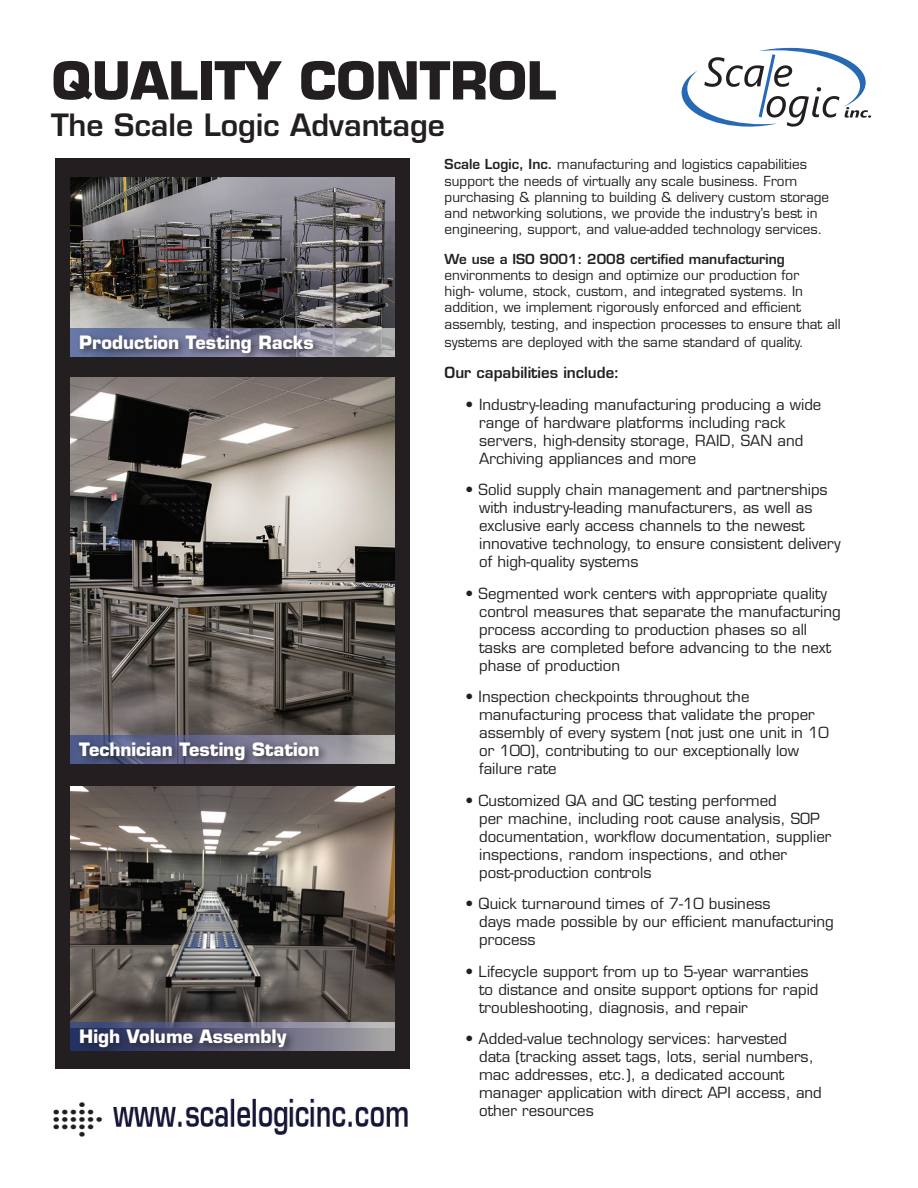
<style>
.page{position:relative;width:918px;height:1188px;background:#fff}
.page>*{position:absolute;margin:0;border:0;box-sizing:border-box;transform-origin:0 0}
.t1{font:700 51px "Eurostile";color:#231f20}
.t2{font:600 30px "Eurostile";color:#231f20}
.t3{font:700 18px "Eurostile";color:#fff}
.t4{font:15px/18px "Eurostile";color:#231f20}
.t5{font:600 15px "Eurostile";color:#231f20}
.t6{font:13.5px/16.2px "Eurostile";color:#231f20}
.t7{font:600 13.5px "Eurostile";color:#231f20}
.s1{font-weight:600}
</style>
<div class="page">
<img style="left:53px;top:1098px;width:355px;height:38px">
<svg style="left:682px;top:48px;width:189px;height:79px"></svg>
<div style="left:55px;top:158px;width:355px;height:910px;background:#231f20"></div>
<img style="left:70px;top:177px;width:324px;height:179px">
<img style="left:70px;top:377px;width:324px;height:387px">
<img style="left:70px;top:787px;width:324px;height:240px">
<svg style="left:71px;top:328px;width:324px;height:28px"></svg>
<svg style="left:71px;top:736px;width:324px;height:28px"></svg>
<svg style="left:71px;top:1022px;width:324px;height:28px"></svg>
<div style="left:76px;top:331px;width:247px;height:33px;background:#231f20;opacity:.75"></div>
<div style="left:75px;top:738px;width:255px;height:33px;background:#231f20;opacity:.75"></div>
<div style="left:76px;top:1025px;width:221px;height:33px;background:#231f20;opacity:.75"></div>
<h1 class="t1" style="left:51px;top:49px;width:507px">QUALITY CONTROL</h1>
<h2 class="t2" style="left:51px;top:107px;width:395px">The Scale Logic Advantage</h2>
<p class="t6" style="left:445px;top:156px;width:386px"><span class="s1">Scale Logic, Inc.</span> manufacturing and logistics capabilities support the needs of virtually any scale business. From purchasing &amp; planning to building &amp; delivery custom storage and networking solutions, we provide the industry’s best in engineering, support, and value-added technology services.</p>
<p class="t7" style="left:445px;top:250px;width:342px">We use a ISO 9001: 2008 certified manufacturing</p>
<p class="t6" style="left:445px;top:267px;width:397px">environments to design and optimize our production for<br>high- volume, stock, custom, and integrated systems. In addition, we implement rigorously enforced and efficient assembly, testing, and inspection processes to ensure that all</p>
<p class="t6" style="left:445px;top:334px;width:361px">systems are deployed with the same standard of quality.</p>
<p class="t5" style="left:445px;top:363px;width:176px">Our capabilities include:</p>
<p class="t4" style="left:479px;top:395px;width:344px;text-indent:-14px">• Industry-leading manufacturing producing a wide range of hardware platforms including rack servers, high-density storage, RAID, SAN and Archiving appliances and more</p>
<p class="t4" style="left:479px;top:481px;width:363px;text-indent:-14px">• Solid supply chain management and partnerships with industry-leading manufacturers, as well as exclusive early access channels to the newest innovative technology, to ensure consistent delivery of high-quality systems</p>
<p class="t4" style="left:479px;top:584px;width:363px;text-indent:-13px">• Segmented work centers with appropriate quality control measures that separate the manufacturing process according to production phases so all tasks are completed before advancing to the next phase of production</p>
<p class="t4" style="left:479px;top:688px;width:351px;text-indent:-14px">• Inspection checkpoints throughout the manufacturing process that validate the proper assembly of every system (not just one unit in 10 or 100), contributing to our exceptionally low failure rate</p>
<p class="t4" style="left:479px;top:791px;width:354px;text-indent:-14px">• Customized QA and QC testing performed<br>per machine, including root cause analysis, SOP documentation, workflow documentation, supplier inspections, random inspections, and other post-production controls</p>
<p class="t4" style="left:479px;top:895px;width:356px;text-indent:-14px">• Quick turnaround times of 7-10 business<br>days made possible by our efficient manufacturing process</p>
<p class="t4" style="left:479px;top:962px;width:341px;text-indent:-14px">• Lifecycle support from up to 5-year warranties to distance and onsite support options for rapid troubleshooting, diagnosis, and repair</p>
<p class="t4" style="left:479px;top:1030px;width:344px;text-indent:-14px">• Added-value technology services: harvested data (tracking asset tags, lots, serial numbers, mac addresses, etc.), a dedicated account manager application with direct API access, and other resources</p>
<p class="t3" style="left:79px;top:331px;width:236px">Production Testing Racks</p>
<p class="t3" style="left:79px;top:738px;width:242px">Technician Testing Station</p>
<p class="t3" style="left:79px;top:1025px;width:209px">High Volume Assembly</p>
</div>
